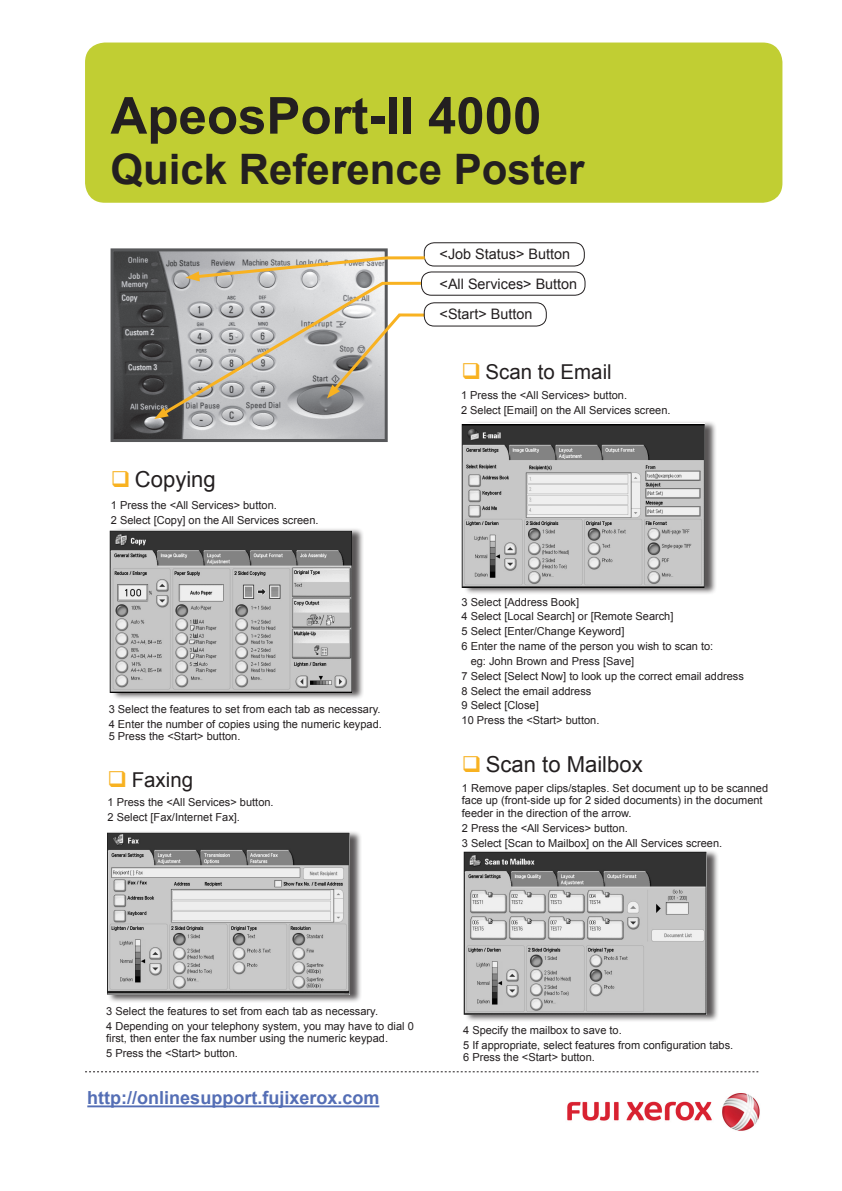
<style>
.page{position:relative;width:842px;height:1191px;background:#fff}
.page>*{position:absolute;margin:0;border:0;box-sizing:border-box;transform-origin:0 0}
.t1{font:700 51px "Arial";color:#231f20}
.t2{font:700 42px "Arial";color:#231f20}
.t3{font:22px "Arial";color:#231f20}
.t4{font:20.5px "Arial";color:#231f20}
.t5{font:700 18px "Arial";color:#546eb5}
.t6{font:14.4px "Arial";color:#231f20}
.t7{font:11px/12.6px "Arial";color:#231f20}
.s1{color:#f8b221}
</style>
<div class="page">
<div style="left:85px;top:43px;width:697px;height:160px;background:#c1ce33;border-radius:20px"></div>
<svg style="left:85px;top:1071px;width:673px;height:1px"></svg>
<div style="left:424px;top:242px;width:161px;height:24px;border:1px solid #231f20;border-radius:10px"></div>
<img style="left:115px;top:252px;width:269px;height:186px">
<div style="left:111px;top:248px;width:277px;height:194px;border:3px solid #57585a"></div>
<div style="left:424px;top:302px;width:123px;height:24px;border:1px solid #231f20;border-radius:10px"></div>
<svg style="left:154px;top:255px;width:278px;height:164px"></svg>
<div style="left:421px;top:271px;width:164px;height:25px;border:1px solid #231f20;border-radius:10px"></div>
<div style="left:465px;top:849px;width:254px;height:173px;background:#231f20;opacity:.75"></div>
<img style="left:463px;top:852px;width:244px;height:162px">
<div style="left:463px;top:420px;width:254px;height:175px;background:#231f20;opacity:.75"></div>
<img style="left:461px;top:423px;width:243px;height:164px">
<div style="left:108px;top:830px;width:254px;height:173px;background:#231f20;opacity:.75"></div>
<img style="left:107px;top:832px;width:243px;height:162px">
<div style="left:111px;top:527px;width:253px;height:173px;background:#231f20;opacity:.75"></div>
<img style="left:110px;top:530px;width:241px;height:162px">
<img style="left:567px;top:1093px;width:193px;height:38px">
<hr style="left:87px;top:1105px;width:292px;height:2px;background:#546eb5">
<p class="t1" style="left:111px;top:82px;width:432px">ApeosPort-II 4000</p>
<p class="t2" style="left:111px;top:142px;width:475px">Quick Reference Poster</p>
<p class="t6" style="left:440px;top:244px;width:132px">&lt;Job Status&gt; Button</p>
<p class="t6" style="left:440px;top:275px;width:139px">&lt;All Services&gt; Button</p>
<p class="t6" style="left:440px;top:305px;width:94px">&lt;Start&gt; Button</p>
<p class="t3" style="left:111px;top:465px;width:106px"><span class="s1">❑</span> Copying</p>
<p class="t7" style="left:111px;top:499px;width:168px">1 Press the &lt;All Services&gt; button.</p>
<p class="t7" style="left:111px;top:514px;width:209px">2 Select [Copy] on the All Services screen.</p>
<p class="t7" style="left:109px;top:703px;width:273px">3 Select the features to set from each tab as necessary.</p>
<p class="t7" style="left:109px;top:717px;width:275px">4 Enter the number of copies using the numeric keypad.<br>5 Press the &lt;Start&gt; button.</p>
<p class="t4" style="left:108px;top:766px;width:87px"><span class="s1">❑</span> Faxing</p>
<p class="t7" style="left:108px;top:796px;width:168px">1 Press the &lt;All Services&gt; button.</p>
<p class="t7" style="left:108px;top:811px;width:134px">2 Select [Fax/Internet Fax].</p>
<p class="t4" style="left:461px;top:359px;width:152px"><span class="s1">❑</span> Scan to Email</p>
<p class="t7" style="left:461px;top:389px;width:168px">1 Press the &lt;All Services&gt; button.</p>
<p class="t7" style="left:461px;top:404px;width:211px">2 Select [Email] on the All Services screen.</p>
<p class="t7" style="left:461px;top:595px;width:119px">3 Select [Address Book]</p>
<p class="t7" style="left:461px;top:610px;width:213px">4 Select [Local Search] or [Remote Search]</p>
<p class="t7" style="left:461px;top:625px;width:164px">5 Select [Enter/Change Keyword]</p>
<p class="t7" style="left:461px;top:640px;width:253px">6 Enter the name of the person you wish to scan to:</p>
<p class="t7" style="left:471px;top:655px;width:165px">eg: John Brown and Press [Save]</p>
<p class="t7" style="left:461px;top:670px;width:284px">7 Select [Select Now] to look up the correct email address</p>
<p class="t7" style="left:461px;top:684px;width:131px">8 Select the email address</p>
<p class="t7" style="left:461px;top:699px;width:79px">9 Select [Close]</p>
<p class="t7" style="left:461px;top:714px;width:139px">10 Press the &lt;Start&gt; button.</p>
<p class="t3" style="left:462px;top:750px;width:182px"><span class="s1">❑</span> Scan to Mailbox</p>
<p class="t7" style="left:462px;top:781px;width:308px">1 Remove paper clips/staples. Set document up to be scanned face up (front-side up for 2 sided documents) in the document feeder in the direction of the arrow.</p>
<p class="t7" style="left:462px;top:821px;width:168px">2 Press the &lt;All Services&gt; button.</p>
<p class="t7" style="left:462px;top:836px;width:262px">3 Select [Scan to Mailbox] on the All Services screen.</p>
<p class="t7" style="left:106px;top:1005px;width:273px">3 Select the features to set from each tab as necessary.</p>
<p class="t7" style="left:106px;top:1019px;width:309px">4 Depending on your telephony system, you may have to dial 0 first, then enter the fax number using the numeric keypad.</p>
<p class="t7" style="left:106px;top:1047px;width:133px">5 Press the &lt;Start&gt; button.</p>
<p class="t5" style="left:87px;top:1086px;width:294px">http://onlinesupport.fujixerox.com</p>
<p class="t7" style="left:463px;top:1024px;width:160px">4 Specify the mailbox to save to.</p>
<p class="t7" style="left:463px;top:1038px;width:272px">5 If appropriate, select features from configuration tabs.</p>
<p class="t7" style="left:463px;top:1051px;width:133px">6 Press the &lt;Start&gt; button.</p>
</div>
